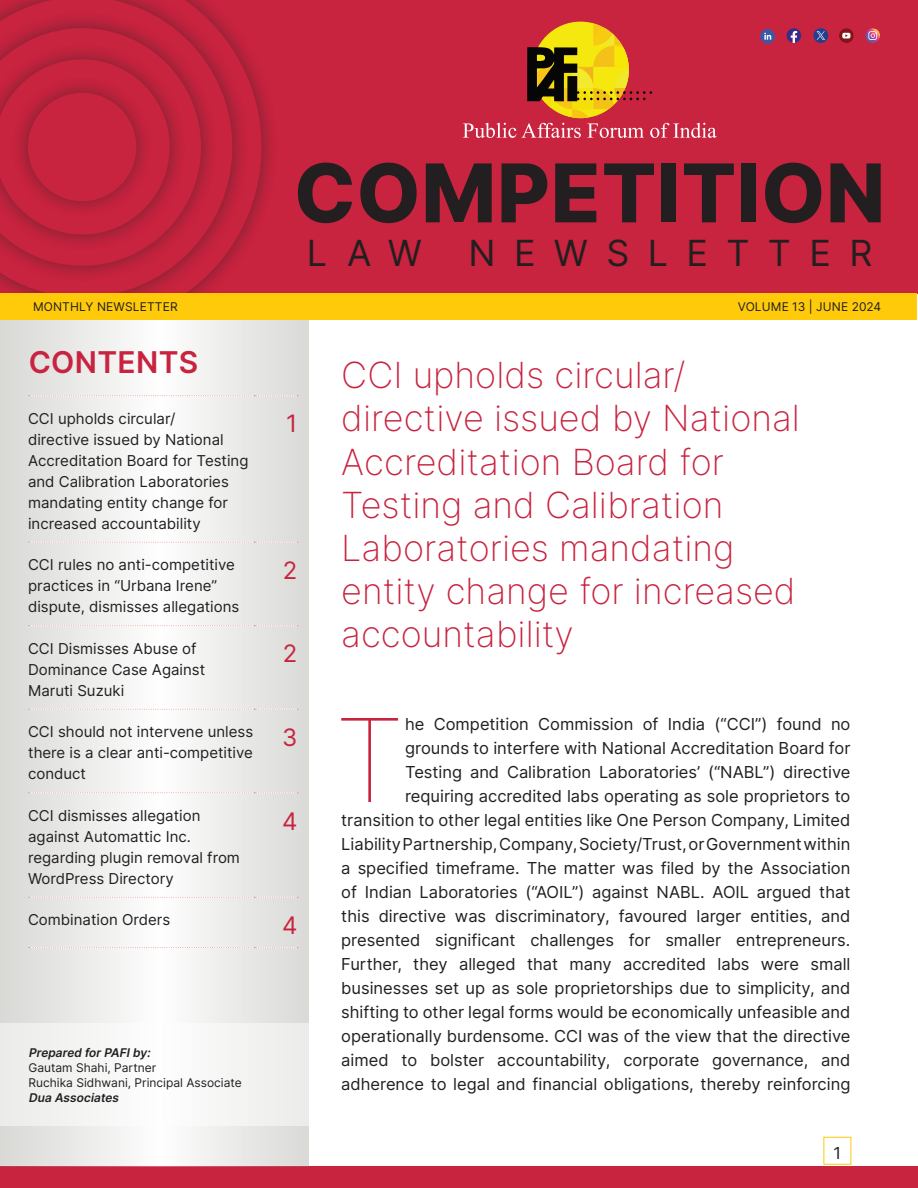
<style>
.page{position:relative;width:918px;height:1188px;background:#fff}
.page>*{position:absolute;margin:0;border:0;box-sizing:border-box;transform-origin:0 0}
.t1{font:100 115.5px "Inter";color:#c8233f}
.t2{font:800 81px "Inter";letter-spacing:.01em;color:#231f20}
.t3{font:200 36px/43.2px "Inter";color:#c8233f}
.t4{font:36px "Inter";letter-spacing:.51em;color:#231f20}
.t5{font:600 30px "Inter";letter-spacing:.01em;color:#c8233f}
.t6{font:24px "Inter";color:#c8233f}
.t7{font:16.5px/24px "Inter";color:#231f20;text-align:right}
.t8{font:15px/21px "Inter";color:#231f20}
.t9{font:12px/15px "Inter";color:#231f20}
.t10{font:italic 600 12px "Inter";color:#231f20}
</style>
<div class="page">
<div style="left:0;top:1166px;width:918px;height:22px;background:#c8233f"></div>
<svg style="left:1px;top:320px;width:308px;height:846px"></svg>
<div style="left:1px;top:0;width:917px;height:294px;background:#c8233f"></div>
<div style="left:1px;top:0;width:277px;height:294px;background:#231f20;opacity:.5"></div>
<svg style="left:249px;top:0;width:13px;height:293px"></svg>
<div style="left:1px;top:0;width:248px;height:294px;background:#231f20;opacity:.5"></div>
<svg style="left:1px;top:0;width:231px;height:293px"></svg>
<div style="left:1px;top:11px;width:217px;height:272px;background:#231f20;opacity:.5"></div>
<svg style="left:1px;top:28px;width:200px;height:238px"></svg>
<div style="left:1px;top:42px;width:186px;height:209px;background:#231f20;opacity:.5"></div>
<svg style="left:1px;top:59px;width:169px;height:176px"></svg>
<div style="left:11px;top:76px;width:142px;height:142px;background:#231f20;opacity:.5"></div>
<div style="left:28px;top:93px;width:108px;height:108px;background:#c8233f;border-radius:50%"></div>
<svg style="left:463px;top:123px;width:254px;height:15px"></svg>
<img style="left:572px;top:117px;width:17px;height:1px">
<svg style="left:527px;top:23px;width:125px;height:94px"></svg>
<div style="left:567px;top:76px;width:10px;height:25px;background:#060606"></div>
<div style="left:1px;top:293px;width:916px;height:27px;background:#feca0a"></div>
<div style="left:0;top:1023px;width:309px;height:102px;background:#f4f4f3"></div>
<svg style="left:786px;top:28px;width:15px;height:15px"></svg>
<svg style="left:760px;top:29px;width:15px;height:15px"></svg>
<svg style="left:839px;top:28px;width:41px;height:15px"></svg>
<div style="left:813px;top:28px;width:15px;height:15px;background:#253f8e;border-radius:50%"></div>
<svg style="left:817px;top:31px;width:8px;height:9px"></svg>
<svg style="left:28px;top:395px;width:270px;height:1px"></svg>
<svg style="left:28px;top:542px;width:270px;height:1px"></svg>
<svg style="left:28px;top:625px;width:270px;height:1px"></svg>
<svg style="left:28px;top:709px;width:270px;height:1px"></svg>
<svg style="left:28px;top:792px;width:270px;height:1px"></svg>
<svg style="left:28px;top:897px;width:270px;height:1px"></svg>
<svg style="left:28px;top:947px;width:270px;height:1px"></svg>
<h2 class="t2" style="left:294px;top:145px;width:593px">COMPETITION</h2>
<h3 class="t4" style="left:307px;top:231px;width:117px">LAW</h3>
<h3 class="t4" style="left:469px;top:231px;width:405px">NEWSLETTER</h3>
<p class="t9" style="left:33px;top:299px;width:146px">MONTHLY NEWSLETTER</p>
<p class="t9" style="left:738px;top:299px;width:145px">VOLUME 13 | JUNE 2024</p>
<h3 class="t5" style="left:29px;top:345px;width:171px">CONTENTS</h3>
<p class="t8" style="left:28px;top:408px;width:222px">CCI upholds circular/<br>directive issued by National<br>Accreditation Board for Testing and Calibration Laboratories mandating entity change for increased accountability</p>
<h3 class="t6" style="left:286px;top:409px;width:13px">1</h3>
<p class="t8" style="left:28px;top:554px;width:213px">CCI rules no anti-competitive practices in “Urbana Irene” dispute, dismisses allegations</p>
<h3 class="t6" style="left:283px;top:556px;width:16px">2</h3>
<p class="t8" style="left:28px;top:638px;width:179px">CCI Dismisses Abuse of<br>Dominance Case Against<br>Maruti Suzuki</p>
<h3 class="t6" style="left:283px;top:639px;width:16px">2</h3>
<p class="t8" style="left:28px;top:721px;width:227px;text-align:justify">CCI should not intervene unless there is a clear anti-competitive conduct</p>
<h3 class="t6" style="left:282px;top:723px;width:17px">3</h3>
<p class="t8" style="left:28px;top:805px;width:213px">CCI dismisses allegation against Automattic Inc. regarding plugin removal from<br>WordPress Directory</p>
<h3 class="t6" style="left:282px;top:806px;width:17px">4</h3>
<p class="t8" style="left:28px;top:909px;width:144px">Combination Orders</p>
<h3 class="t6" style="left:282px;top:911px;width:17px">4</h3>
<p class="t10" style="left:28px;top:1046px;width:126px">Prepared for PAFIby:</p>
<p class="t9" style="left:28px;top:1060px;width:215px">Gautam Shahi, Partner<br>Ruchika Sidhwani, Principal Associate</p>
<p class="t10" style="left:28px;top:1091px;width:94px">Dua Associates</p>
<h3 class="t3" style="left:341px;top:354px;width:460px">CCI upholds circular/ directive issued by National<br>Accreditation Board for<br>Testing and Calibration<br>Laboratories mandating entity change for increased accountability</h3>
<p class="t7" style="left:341px;top:712px;width:511px">he Competition Commission of India (“CCI”) found no grounds to interfere with National Accreditation Board for<br>Testing and Calibration Laboratories’ (“NABL”) directive requiring accredited labs operating as sole proprietors to transition to other legal entities like One Person Company, Limited Liability Partnership, Company, Society/Trust, or Government within a specified timeframe. The matter was filed by the Association of Indian Laboratories (“AOIL”) against NABL. AOIL argued that this directive was discriminatory, favoured larger entities, and presented significant challenges for smaller entrepreneurs.<br>Further, they alleged that many accredited labs were small businesses set up as sole proprietorships due to simplicity, and shifting to other legal forms would be economically unfeasible and operationally burdensome. CCI was of the view that the directive aimed to bolster accountability, corporate governance, and adherence to legal and financial obligations, thereby reinforcing</p>
<h1 class="t1" style="left:334px;top:692px;width:72px">T</h1>
<p class="t7" style="left:834px;top:1141px;width:9px">1</p>
</div>
